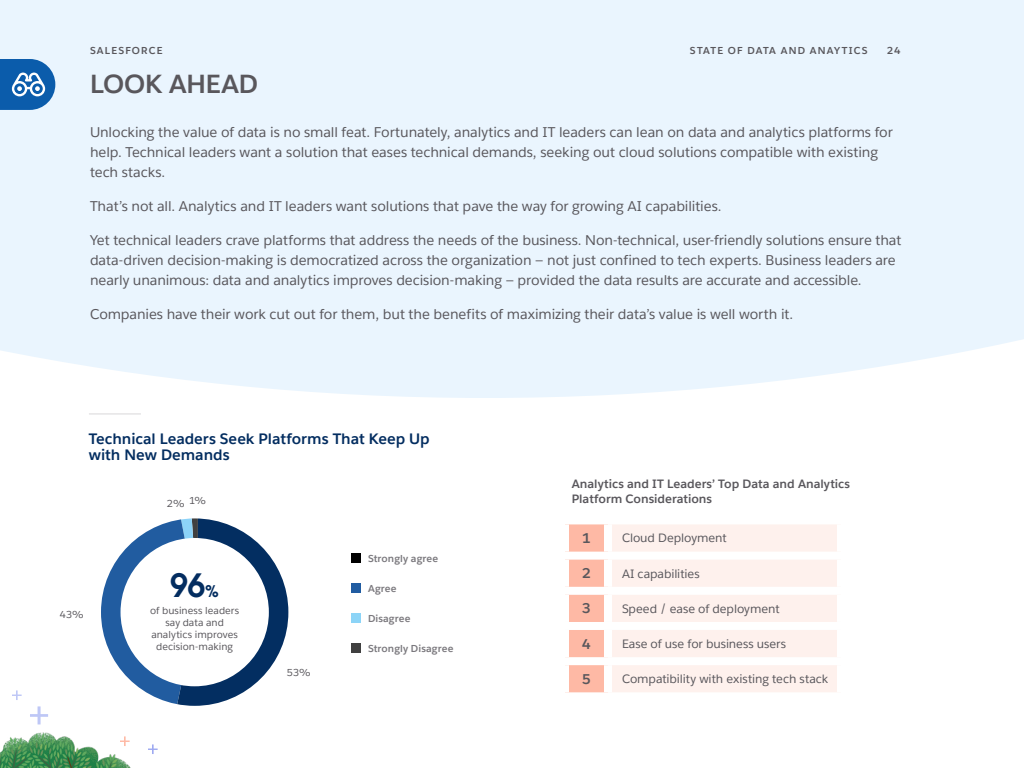
<style>
.page{position:relative;width:1024px;height:768px;background:#fff}
.page>*{position:absolute;margin:0;border:0;box-sizing:border-box;transform-origin:0 0}
.t1{font:32px "Avant Garde For Salesforce Dm";color:#032d60}
.t2{font:700 26px "Salesforce Sans";letter-spacing:-.005em;color:#59575c}
.t3{font:700 15px/16px "Salesforce Sans";letter-spacing:-.005em;color:#032d60}
.t4{font:14px/20px "Salesforce Sans";letter-spacing:-.005em;color:#59575c}
.t5{font:700 14px "Salesforce Sans";color:#59575c}
.t6{font:12px "Salesforce Sans";letter-spacing:-.005em;color:#59575c}
.t7{font:700 12px/15px "Salesforce Sans";color:#59575c}
.t8{font:10px/12px "Salesforce Sans";color:#59575c;text-align:center}
.t9{font:700 10px "Salesforce Sans";letter-spacing:.12em;color:#59575c}
.t10{font:700 10px "Salesforce Sans";letter-spacing:.01em;color:#7a787d}
.s1{font-size:16px}
</style>
<div class="page">
<img style="left:0;top:732px;width:131px;height:36px">
<svg style="left:148px;top:744px;width:10px;height:10px"></svg>
<svg style="left:30px;top:706px;width:18px;height:18px"></svg>
<svg style="left:12px;top:690px;width:10px;height:10px"></svg>
<svg style="left:120px;top:736px;width:10px;height:10px"></svg>
<div style="left:0;top:0;width:1024px;height:398px;background:#eaf5fe"></div>
<hr style="left:89px;top:413px;width:52px;height:1px;background:#7a787d">
<svg style="left:0;top:59px;width:55px;height:51px;background:#3e7ebd"></svg>
<div style="left:569px;top:524px;width:35px;height:168px;background:#feb9a5"></div>
<div style="left:612px;top:524px;width:225px;height:168px;background:#fef1ed"></div>
<div style="left:561px;top:552px;width:47px;height:8px;background:#fff"></div>
<div style="left:608px;top:552px;width:237px;height:8px;background:#fff"></div>
<div style="left:561px;top:587px;width:47px;height:8px;background:#fff"></div>
<div style="left:608px;top:587px;width:237px;height:8px;background:#fff"></div>
<div style="left:561px;top:622px;width:47px;height:8px;background:#fff"></div>
<div style="left:608px;top:622px;width:237px;height:8px;background:#fff"></div>
<div style="left:561px;top:657px;width:47px;height:8px;background:#fff"></div>
<div style="left:608px;top:657px;width:237px;height:8px;background:#fff"></div>
<svg style="left:101px;top:518px;width:187px;height:188px"></svg>
<div style="left:351px;top:553px;width:10px;height:10px;background:#000"></div>
<div style="left:351px;top:583px;width:10px;height:10px;background:#215ca1"></div>
<div style="left:351px;top:613px;width:10px;height:10px;background:#8cd4f7"></div>
<div style="left:351px;top:643px;width:10px;height:10px;background:#404040"></div>
<p class="t9" style="left:90px;top:44px;width:74px">SALESFORCE</p>
<p class="t9" style="left:690px;top:44px;width:179px">STATE OF DATA AND ANAYTICS</p>
<p class="t9" style="left:887px;top:44px;width:15px">24</p>
<p class="t9" style="left:716px;top:44px;width:186px">STATE OF DATA AND ANALYTICS</p>
<h2 class="t2" style="left:90px;top:67px;width:170px">LOOK AHEAD</h2>
<p class="t4" style="left:90px;top:122px;width:804px">Unlocking the value of data is no small feat. Fortunately, analytics and IT leaders can lean on data and analytics platforms for help. Technical leaders want a solution that eases technical demands, seeking out cloud solutions compatible with existing tech stacks.</p>
<p class="t4" style="left:90px;top:196px;width:633px">That’s not all. Analytics and IT leaders want solutions that pave the way for growing AI capabilities.</p>
<p class="t4" style="left:90px;top:230px;width:813px">Yet technical leaders crave platforms that address the needs of the business. Non-technical, user-friendly solutions ensure that data-driven decision-making is democratized across the organization — not just confined to tech experts. Business leaders are nearly unanimous: data and analytics improves decision-making — provided the data results are accurate and accessible.</p>
<p class="t4" style="left:90px;top:304px;width:705px">Companies have their work cut out for them, but the benefits of maximizing their data’s value is well worth it.</p>
<p class="t3" style="left:89px;top:431px;width:342px">Technical Leaders Seek Platforms That Keep Up with New Demands</p>
<p class="t8" style="left:60px;top:608px;width:26px">43%</p>
<p class="t8" style="left:189px;top:495px;width:19px">1%</p>
<p class="t8" style="left:167px;top:498px;width:20px">2%</p>
<h1 class="t1" style="left:170px;top:564px;width:50px">96<span class="s1">%</span></h1>
<p class="t8" style="left:150px;top:605px;width:91px">of business leaders say data and analytics improves decision-making</p>
<p class="t8" style="left:287px;top:666px;width:26px">53%</p>
<p class="t10" style="left:368px;top:552px;width:72px">Strongly agree</p>
<p class="t10" style="left:368px;top:582px;width:30px">Agree</p>
<p class="t10" style="left:368px;top:612px;width:44px">Disagree</p>
<p class="t10" style="left:368px;top:642px;width:87px">Strongly Disagree</p>
<p class="t7" style="left:572px;top:476px;width:280px">Analytics and IT Leaders’ Top Data and Analytics<br>Platform Considerations</p>
<p class="t5" style="left:582px;top:529px;width:10px">1</p>
<p class="t6" style="left:622px;top:531px;width:106px">Cloud Deployment</p>
<p class="t5" style="left:582px;top:564px;width:10px">2</p>
<p class="t6" style="left:622px;top:566px;width:79px">AI capabilities</p>
<p class="t5" style="left:582px;top:600px;width:10px">3</p>
<p class="t6" style="left:622px;top:601px;width:159px">Speed / ease of deployment</p>
<p class="t5" style="left:582px;top:635px;width:10px">4</p>
<p class="t6" style="left:622px;top:636px;width:166px">Ease of use for business users</p>
<p class="t5" style="left:582px;top:670px;width:10px">5</p>
<p class="t6" style="left:622px;top:671px;width:208px">Compatibility with existing tech stack</p>
</div>
